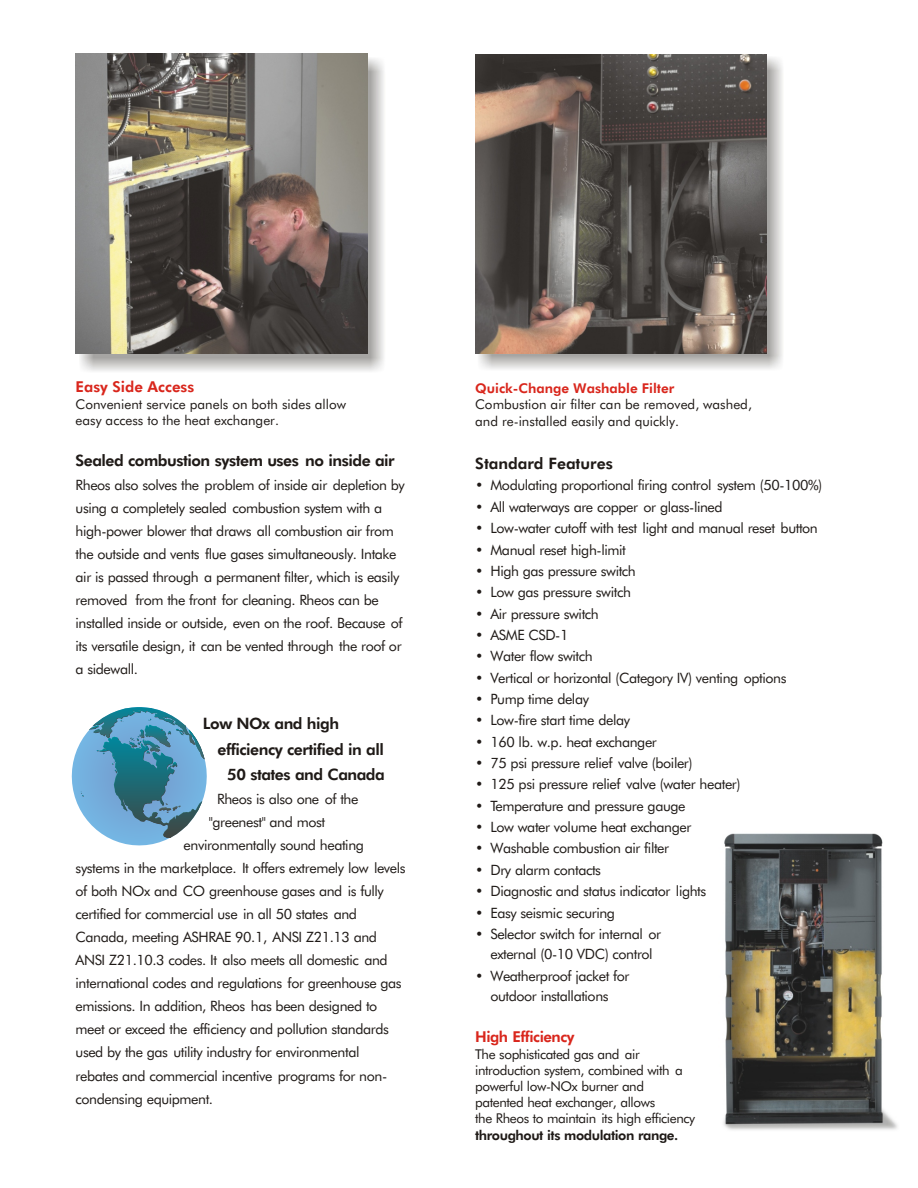
<style>
.page{position:relative;width:918px;height:1188px;background:#fff}
.page>*{position:absolute;margin:0;border:0;box-sizing:border-box;transform-origin:0 0}
.t1{font:15.75px "Futura Hv BT";letter-spacing:-.03em;color:#1f1a17}
.t2{font:15.75px "Futura Hv BT";color:#1f1a17}
.t3{font:15px "Futura Hv BT";color:#d9261c}
.t4{font:15px "Futura Hv BT";letter-spacing:-.03em;color:#d9261c}
.t5{font:14.25px/23.1px "Futura Bk BT";letter-spacing:-.03em;color:#1f1a17;text-align:center}
.t6{font:13.5px/16.2px "Futura Bk BT";letter-spacing:-.03em;color:#1f1a17}
.t7{font:13.5px/16.2px "Futura Bk BT";color:#1f1a17}
.t8{font:13.5px "Futura Hv BT";letter-spacing:-.03em;color:#1f1a17}
.t9{font:13.5px "Futura Hv BT";color:#d9261c}
</style>
<div class="page">
<svg style="left:72px;top:707px;width:135px;height:138px"></svg>
<img style="left:475px;top:54px;width:292px;height:300px">
<img style="left:80px;top:58px;width:304px;height:313px">
<img style="left:76px;top:54px;width:291px;height:300px">
<img style="left:723px;top:833px;width:175px;height:297px">
<p class="t3" style="left:76px;top:381px;width:120px">Easy Side Access</p>
<p class="t7" style="left:76px;top:397px;width:272px">Convenient service panels on both sides allow easy access to the heat exchanger.</p>
<p class="t1" style="left:76px;top:454px;width:320px">Sealed combustion system uses no inside air</p>
<p class="t5" style="left:76px;top:474px;width:331px;text-align:left">Rheos also solves the problem of inside air depletion by using a completely sealed combustion system with a high-power blower that draws all combustion air from the outside and vents flue gases simultaneously. Intake air is passed through a permanent filter, which is easily removed from the front for cleaning. Rheos can be installed inside or outside, even on the roof. Because of its versatile design, it can be vented through the roof or a sidewall.</p>
<p class="t1" style="left:203px;top:717px;width:138px">Low NOx and high</p>
<p class="t1" style="left:217px;top:743px;width:168px">efficiency certified in all</p>
<p class="t1" style="left:227px;top:768px;width:159px">50 states and Canada</p>
<p class="t5" style="left:217px;top:789px;width:143px">Rheos is also one of the</p>
<p class="t5" style="left:209px;top:812px;width:118px">"greenest" and most</p>
<p class="t5" style="left:184px;top:835px;width:182px">environmentally sound heating</p>
<p class="t5" style="left:76px;top:858px;width:332px">systems in the marketplace. It offers extremely low levels</p>
<p class="t5" style="left:76px;top:881px;width:310px">of both NOx and CO greenhouse gases and is fully</p>
<p class="t5" style="left:76px;top:904px;width:283px">certified for commercial use in all 50 states and</p>
<p class="t5" style="left:76px;top:927px;width:303px">Canada, meeting ASHRAE 90.1, ANSI Z21.13 and</p>
<p class="t5" style="left:76px;top:950px;width:314px">ANSI Z21.10.3 codes. It also meets all domestic and</p>
<p class="t5" style="left:76px;top:973px;width:328px">international codes and regulations for greenhouse gas</p>
<p class="t5" style="left:76px;top:996px;width:303px">emissions. In addition, Rheos has been designed to</p>
<p class="t5" style="left:76px;top:1019px;width:315px">meet or exceed the efficiency and pollution standards</p>
<p class="t5" style="left:76px;top:1042px;width:285px">used by the gas utility industry for environmental</p>
<p class="t5" style="left:76px;top:1065px;width:313px">rebates and commercial incentive programs for non-</p>
<p class="t5" style="left:76px;top:1088px;width:139px">condensing equipment.</p>
<p class="t9" style="left:475px;top:383px;width:201px">Quick-Change Washable Filter</p>
<p class="t7" style="left:475px;top:398px;width:278px">Combustion air filter can be removed, washed, and re-installed easily and quickly.</p>
<p class="t2" style="left:475px;top:457px;width:139px">Standard Features</p>
<p class="t5" style="left:475px;top:475px;width:349px">• Modulating proportional firing control system (50-100%)</p>
<p class="t5" style="left:475px;top:497px;width:249px">• All waterways are copper or glass-lined</p>
<p class="t5" style="left:475px;top:518px;width:344px">• Low-water cutoff with test light and manual reset button</p>
<p class="t5" style="left:475px;top:539px;width:152px">• Manual reset high-limit</p>
<p class="t5" style="left:475px;top:561px;width:162px">• High gas pressure switch</p>
<p class="t5" style="left:475px;top:582px;width:157px">• Low gas pressure switch</p>
<p class="t5" style="left:475px;top:603px;width:125px">• Air pressure switch</p>
<p class="t5" style="left:475px;top:625px;width:95px">• ASME CSD-1</p>
<p class="t5" style="left:475px;top:646px;width:119px">• Water flow switch</p>
<p class="t5" style="left:475px;top:667px;width:313px">• Vertical or horizontal (Category IV) venting options</p>
<p class="t5" style="left:475px;top:689px;width:115px">• Pump time delay</p>
<p class="t5" style="left:475px;top:710px;width:156px">• Low-fire start time delay</p>
<p class="t5" style="left:475px;top:731px;width:183px">• 160 lb. w.p. heat exchanger</p>
<p class="t5" style="left:475px;top:753px;width:219px">• 75 psi pressure relief valve (boiler)</p>
<p class="t5" style="left:475px;top:774px;width:267px">• 125 psi pressure relief valve (water heater)</p>
<p class="t5" style="left:475px;top:795px;width:212px">• Temperature and pressure gauge</p>
<p class="t5" style="left:475px;top:817px;width:218px">• Low water volume heat exchanger</p>
<p class="t5" style="left:475px;top:838px;width:196px">• Washable combustion air filter</p>
<p class="t5" style="left:475px;top:860px;width:127px">• Dry alarm contacts</p>
<p class="t5" style="left:475px;top:881px;width:233px">• Diagnostic and status indicator lights</p>
<p class="t5" style="left:475px;top:902px;width:141px">• Easy seismic securing</p>
<p class="t5" style="left:475px;top:925px;width:187px;line-height:20.5px">• Selector switch for internal or external (0-10 VDC) control</p>
<p class="t5" style="left:475px;top:967px;width:156px;line-height:20.5px">• Weatherproof jacket for outdoor installations</p>
<p class="t4" style="left:475px;top:1031px;width:101px">High Efficiency</p>
<p class="t6" style="left:475px;top:1047px;width:221px">The sophisticated gas and air introduction system, combined with a powerful low-NOx burner and patented heat exchanger, allows<br>the Rheos to maintain its high efficiency</p>
<p class="t8" style="left:475px;top:1129px;width:205px">throughout its modulation range.</p>
</div>
